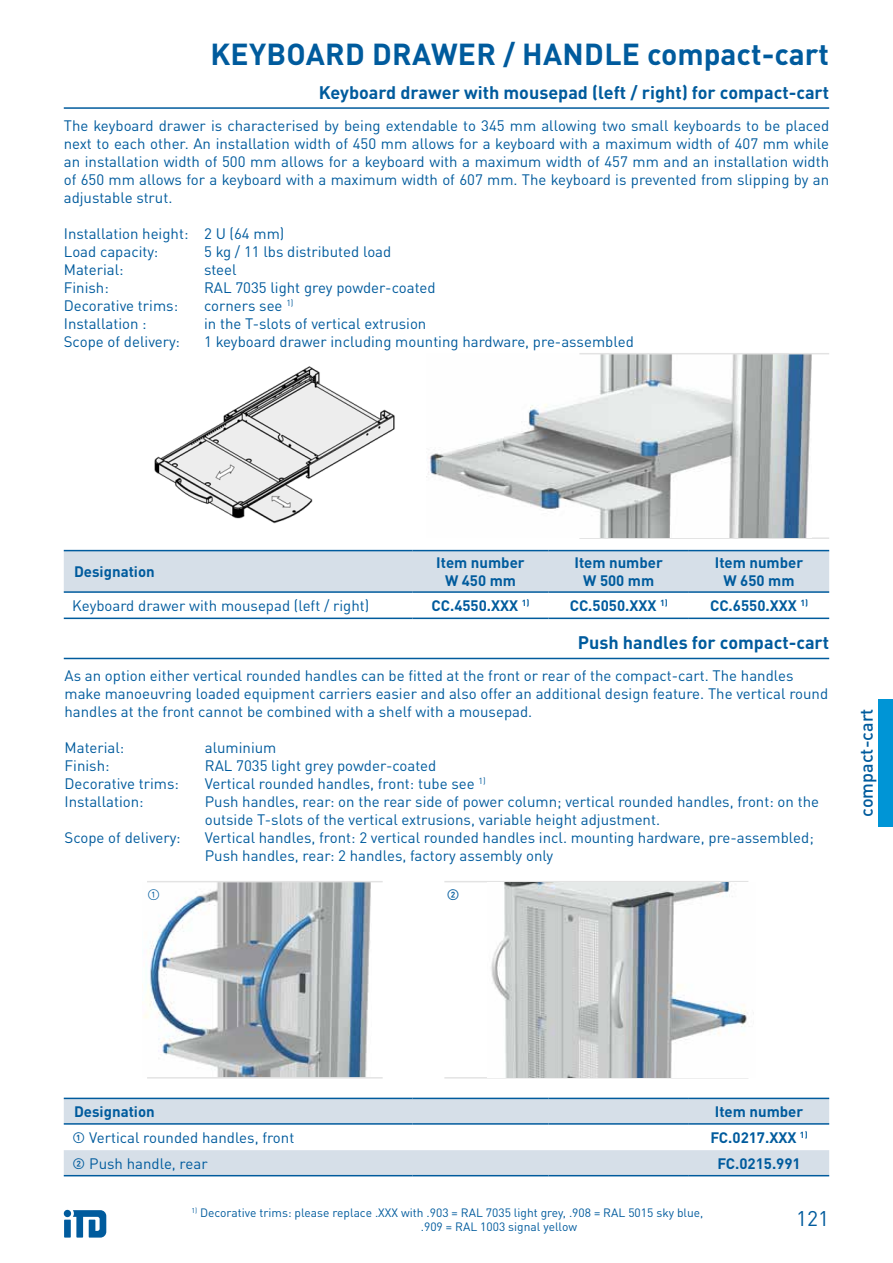
<style>
.page{position:relative;width:893px;height:1263px;background:#fff}
.page>*{position:absolute;margin:0;border:0;box-sizing:border-box;transform-origin:0 0}
.t1{font:700 30px "DINOT";letter-spacing:.01em;color:#005b9d}
.t2{font:21px "DINOT";color:#005b9d}
.t3{font:700 18px "DINOT";color:#005b9d}
.t4{font:500 18px "DINOT";color:#005b9d}
.t5{font:15px/18px "DINOT";color:#005b9d}
.t6{font:700 15px/18px "DINOT";color:#005b9d;text-align:center}
.t7{font:500 15px "DINOT";color:#005b9d}
.t8{font:12px/14.4px "DINOT";color:#005b9d}
.s1{font-weight:500}
</style>
<div class="page">
<svg style="left:64px;top:1210px;width:42px;height:27px"></svg>
<div style="left:878px;top:699px;width:15px;height:127px;background:#0095d6"></div>
<hr style="left:579px;top:537px;width:250px;height:2px;background:#e3e3e3">
<img style="left:154px;top:366px;width:241px;height:158px">
<img style="left:428px;top:354px;width:383px;height:183px">
<hr style="left:579px;top:353px;width:250px;height:1px;background:#e3e3e3">
<img style="left:144px;top:882px;width:227px;height:195px">
<hr style="left:147px;top:1077px;width:236px;height:1px;background:#e3e3e3">
<hr style="left:444px;top:1077px;width:304px;height:1px;background:#e3e3e3">
<hr style="left:147px;top:881px;width:236px;height:1px;background:#e3e3e3">
<hr style="left:444px;top:881px;width:304px;height:1px;background:#e3e3e3">
<img style="left:491px;top:882px;width:256px;height:195px">
<svg style="left:64px;top:551px;width:765px;height:67px"></svg>
<hr style="left:64px;top:550px;width:348px;height:1px;background:#005b9d">
<hr style="left:412px;top:550px;width:137px;height:1px;background:#005b9d">
<hr style="left:549px;top:550px;width:140px;height:1px;background:#005b9d">
<hr style="left:689px;top:550px;width:140px;height:1px;background:#005b9d">
<hr style="left:64px;top:591px;width:348px;height:2px;background:#005b9d">
<hr style="left:412px;top:591px;width:137px;height:2px;background:#005b9d">
<hr style="left:549px;top:591px;width:140px;height:2px;background:#005b9d">
<hr style="left:689px;top:591px;width:140px;height:2px;background:#005b9d">
<hr style="left:64px;top:618px;width:348px;height:1px;background:#005b9d">
<hr style="left:412px;top:618px;width:137px;height:1px;background:#005b9d">
<hr style="left:549px;top:618px;width:140px;height:1px;background:#005b9d">
<hr style="left:689px;top:618px;width:140px;height:1px;background:#005b9d">
<hr style="left:64px;top:107px;width:765px;height:2px;background:#005b9d">
<hr style="left:64px;top:658px;width:765px;height:1px;background:#005b9d">
<svg style="left:64px;top:1099px;width:765px;height:76px"></svg>
<hr style="left:64px;top:1098px;width:348px;height:1px;background:#005b9d">
<hr style="left:412px;top:1098px;width:137px;height:1px;background:#005b9d">
<hr style="left:549px;top:1098px;width:140px;height:1px;background:#005b9d">
<hr style="left:689px;top:1098px;width:140px;height:1px;background:#005b9d">
<hr style="left:64px;top:1123px;width:348px;height:2px;background:#005b9d">
<hr style="left:412px;top:1123px;width:137px;height:2px;background:#005b9d">
<hr style="left:549px;top:1123px;width:140px;height:2px;background:#005b9d">
<hr style="left:689px;top:1123px;width:140px;height:2px;background:#005b9d">
<hr style="left:64px;top:1175px;width:348px;height:1px;background:#005b9d">
<hr style="left:412px;top:1175px;width:137px;height:1px;background:#005b9d">
<hr style="left:549px;top:1175px;width:140px;height:1px;background:#005b9d">
<hr style="left:689px;top:1175px;width:140px;height:1px;background:#005b9d">
<h1 class="t1" style="left:210px;top:31px;width:620px">KEYBOARD DRAWER / HANDLE compact-cart</h1>
<p class="t3" style="left:319px;top:78px;width:512px">Keyboard drawer with mousepad (left / right) for compact-cart</p>
<p class="t5" style="left:64px;top:115px;width:767px;text-align:justify">The keyboard drawer is characterised by being extendable to 345 mm allowing two small keyboards to be placed next to each other. An installation width of 450 mm allows for a keyboard with a maximum width of 407 mm while an installation width of 500 mm allows for a keyboard with a maximum width of 457 mm and an installation width of 650 mm allows for a keyboard with a maximum width of 607 mm. The keyboard is prevented from slipping by an adjustable strut.</p>
<p class="t5" style="left:64px;top:223px;width:222px">Installation height: 2 U (64 mm)<br>Load capacity:</p>
<p class="t5" style="left:204px;top:241px;width:189px">5 kg / 11 lbs distributed load</p>
<p class="t5" style="left:64px;top:259px;width:61px">Material:</p>
<p class="t5" style="left:204px;top:259px;width:34px">steel</p>
<p class="t5" style="left:64px;top:277px;width:47px">Finish:</p>
<p class="t5" style="left:204px;top:277px;width:233px">RAL 7035 light grey powder-coated</p>
<p class="t5" style="left:64px;top:295px;width:116px">Decorative trims:</p>
<p class="t5" style="left:204px;top:295px;width:91px">corners see <sup>1)</sup></p>
<p class="t5" style="left:64px;top:313px;width:84px">Installation :</p>
<p class="t5" style="left:204px;top:313px;width:224px">in the T-slots of vertical extrusion</p>
<p class="t5" style="left:64px;top:331px;width:118px">Scope of delivery:</p>
<p class="t5" style="left:204px;top:331px;width:431px">1 keyboard drawer including mounting hardware, pre-assembled</p>
<p class="t6" style="left:74px;top:561px;width:82px">Designation</p>
<p class="t6" style="left:436px;top:552px;width:90px">Item number<br>W 450 mm</p>
<p class="t6" style="left:574px;top:552px;width:90px">Item number<br>W 500 mm</p>
<p class="t6" style="left:715px;top:552px;width:90px">Item number<br>W 650 mm</p>
<p class="t5" style="left:72px;top:596px;width:298px">Keyboard drawer with mousepad (left / right)</p>
<p class="t6" style="left:431px;top:595px;width:100px">CC.4550.XXX <sup>1)</sup></p>
<p class="t6" style="left:570px;top:595px;width:100px">CC.5050.XXX <sup>1)</sup></p>
<p class="t6" style="left:710px;top:595px;width:100px">CC.6550.XXX <sup>1)</sup></p>
<p class="t3" style="left:578px;top:629px;width:253px">Push handles for compact-cart</p>
<p class="t5" style="left:65px;top:665px;width:765px">As an option either vertical rounded handles can be fitted at the front or rear of the compact-cart. The handles make manoeuvring loaded equipment carriers easier and also offer an additional design feature. The vertical round handles at the front cannot be combined with a shelf with a mousepad.</p>
<p class="t5" style="left:65px;top:737px;width:61px">Material:</p>
<p class="t5" style="left:205px;top:737px;width:73px">aluminium</p>
<p class="t5" style="left:65px;top:755px;width:47px">Finish:</p>
<p class="t5" style="left:205px;top:755px;width:233px">RAL 7035 light grey powder-coated</p>
<p class="t5" style="left:65px;top:773px;width:116px">Decorative trims:</p>
<p class="t5" style="left:205px;top:773px;width:282px">Vertical rounded handles, front: tube see <sup>1)</sup></p>
<p class="t5" style="left:65px;top:791px;width:81px">Installation:</p>
<p class="t5" style="left:205px;top:791px;width:616px">Push handles, rear: on the rear side of power column; vertical rounded handles, front: on the outside T-slots of the vertical extrusions, variable height adjustment.</p>
<p class="t5" style="left:65px;top:827px;width:118px">Scope of delivery:</p>
<p class="t5" style="left:205px;top:827px;width:610px">Vertical handles, front: 2 vertical rounded handles incl. mounting hardware, pre-assembled;<br>Push handles, rear: 2 handles, factory assembly only</p>
<p class="t5" style="left:147px;top:884px;width:15px">①</p>
<p class="t7" style="left:446px;top:883px;width:15px">②</p>
<p class="t4" style="left:852px;top:817px;width:110px;rotate:-90deg">compact-cart</p>
<p class="t6" style="left:74px;top:1101px;width:82px">Designation</p>
<p class="t6" style="left:715px;top:1101px;width:90px">Item number</p>
<p class="t5" style="left:72px;top:1127px;width:224px"><span class="s1">①</span> Vertical rounded handles, front</p>
<p class="t6" style="left:710px;top:1127px;width:99px">FC.0217.XXX <sup>1)</sup></p>
<p class="t5" style="left:72px;top:1153px;width:137px"><span class="s1">②</span> Push handle, rear</p>
<p class="t6" style="left:717px;top:1153px;width:85px">FC.0215.991</p>
<p class="t8" style="left:421px;top:1204px;width:284px;text-indent:-229px"><sup>1)</sup> Decorative trims: please replace .XXX with .903 = RAL 7035 light grey, .908 = RAL 5015 sky blue, .909 = RAL 1003 signal yellow</p>
<h2 class="t2" style="left:796px;top:1202px;width:34px">121</h2>
</div>
